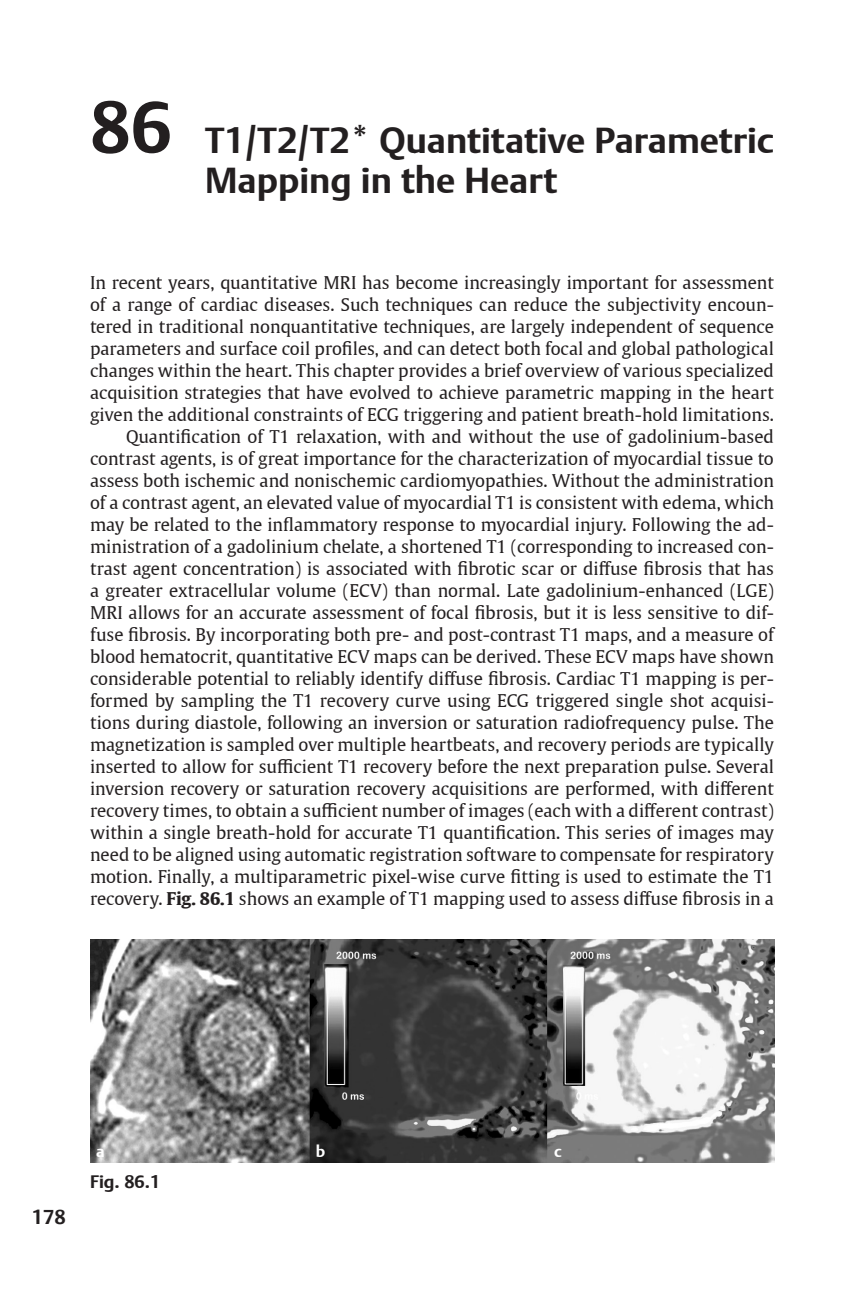
<style>
.page{position:relative;width:864px;height:1296px;background:#fff}
.page>*{position:absolute;margin:0;border:0;box-sizing:border-box;transform-origin:0 0}
.CT{font:700 36px/40px "Thieme Argo 2011";color:#231f20}
.TXF{font:700 20px "Thieme Argo 2011";color:#231f20}
.FIG_N{font:700 18px "Thieme Argo 2011";color:#231f20}
.TXT{font:17.6px/22px "Thieme Gulliver 2011";color:#231f20;text-align:justify}
.TXF-2{font:17.6px/22px "Thieme Gulliver 2011";color:#231f20;text-align:justify}
.LABEL{font:700 16px "Thieme Argo 2011";color:#fff}
.s1{font-size:72px}
.s2{font-weight:700}
</style>
<div class="page">
<img style="left:90px;top:940px;width:684px;height:223px">
<p class="CT" style="left:205px;top:120px;width:570px;text-indent:-115px"><span class="s1">86</span> T1/T2/T2* Quantitative Parametric<br>Mapping in the Heart</p>
<p class="TXF-2" style="left:90px;top:270px;width:686px">In recent years, quantitative MRI has become increasingly important for assessment of a range of cardiac diseases. Such techniques can reduce the subjectivity encoun&shy;tered in traditional nonquantitative techniques, are largely independent of sequence parameters and surface coil profiles, and can detect both focal and global pathological changes within the heart. This chapter provides a brief overview of various specialized acquisition strategies that have evolved to achieve parametric mapping in the heart given the additional constraints of ECG triggering and patient breath-hold limitations.</p>
<p class="TXT" style="left:90px;top:424px;width:686px;text-indent:36px">Quantification of T1 relaxation, with and without the use of gadolinium-based contrast agents, is of great importance for the characterization of myocardial tissue to assess both ischemic and nonischemic cardiomyopathies. Without the administration of a contrast agent, an elevated value of myocardial T1 is consistent with edema, which may be related to the inflammatory response to myocardial injury. Following the ad&shy;ministration of a gadolinium chelate, a shortened T1 (corresponding to increased con&shy;trast agent concentration) is associated with fibrotic scar or diffuse fibrosis that has a greater extracellular volume (ECV) than normal. Late gadolinium-enhanced (LGE)<br>MRI allows for an accurate assessment of focal fibrosis, but it is less sensitive to dif&shy;fuse fibrosis. By incorporating both pre- and post-contrast T1 maps, and a measure of blood hematocrit, quantitative ECV maps can be derived. These ECV maps have shown considerable potential to reliably identify diffuse fibrosis. Cardiac T1 mapping is per&shy;formed by sampling the T1 recovery curve using ECG triggered single shot acquisi&shy;tions during diastole, following an inversion or saturation radiofrequency pulse. The magnetization is sampled over multiple heartbeats, and recovery periods are typically inserted to allow for sufficient T1 recovery before the next preparation pulse. Several inversion recovery or saturation recovery acquisitions are performed, with different recovery times, to obtain a sufficient number of images (each with a different contrast) within a single breath-hold for accurate T1 quantification. This series of images may need to be aligned using automatic registration software to compensate for respiratory motion. Finally, a multiparametric pixel-wise curve fitting is used to estimate the T1 recovery. <span class="s2">Fig. 86.1</span> shows an example of T1 mapping used to assess diffuse fibrosis in a</p>
<p class="TXF" style="left:32px;top:1204px;width:36px">178</p>
<p class="LABEL" style="left:96px;top:1140px;width:10px">a</p>
<p class="LABEL" style="left:316px;top:1140px;width:11px">b</p>
<p class="LABEL" style="left:554px;top:1140px;width:9px">c</p>
<p class="FIG_N" style="left:90px;top:1170px;width:72px">Fig. 86.1</p>
</div>
